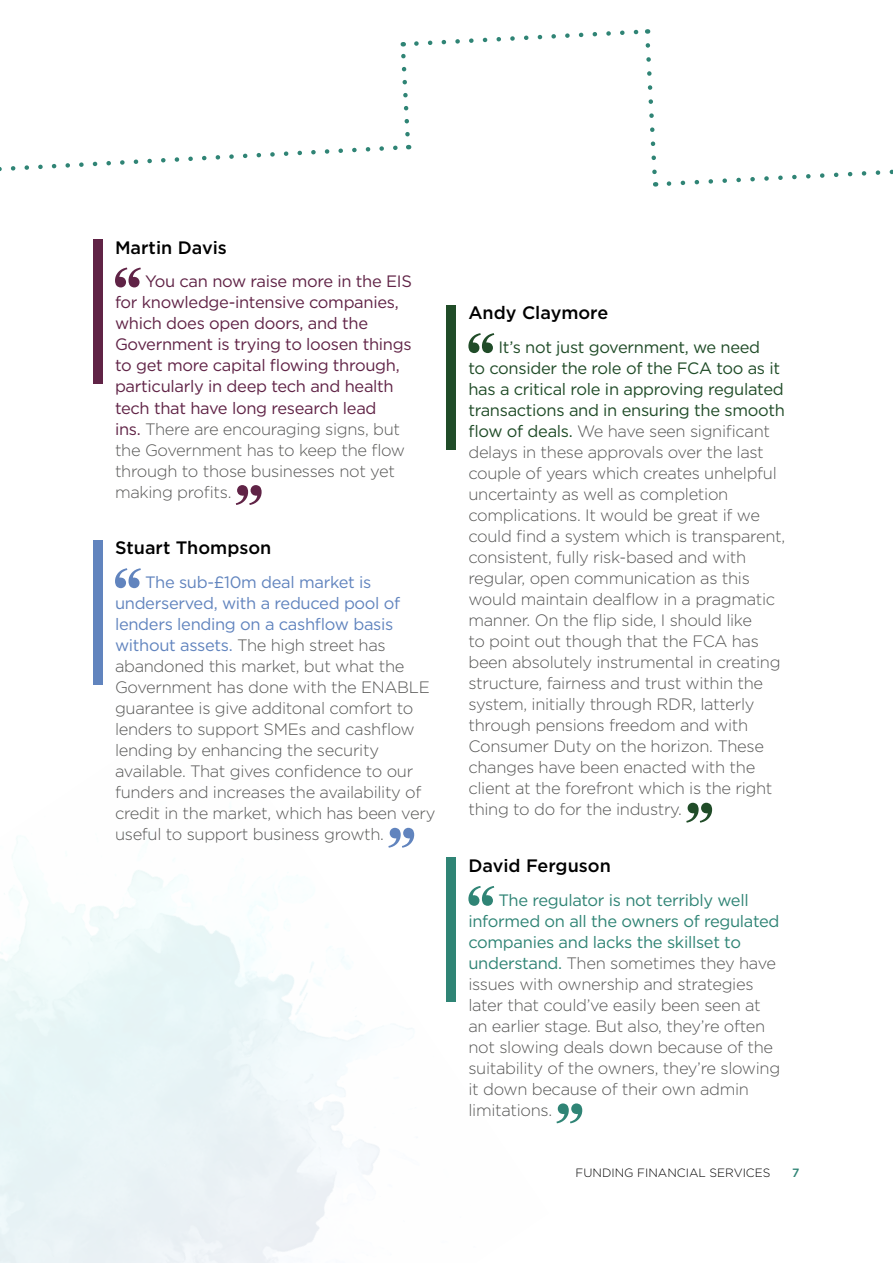
<style>
.page{position:relative;width:893px;height:1263px;background:#fff}
.page>*{position:absolute;margin:0;border:0;box-sizing:border-box;transform-origin:0 0}
.t1{font:500 18px "Gotham";color:#000}
.t2{font:300 16.5px/21px "Gotham";letter-spacing:-.02em;color:#575756}
.t3{font:16.5px/21px "Gotham";letter-spacing:-.02em;color:#602346}
.t4{font:300 12px "Gotham";color:#000}
.t5{font:500 12px "Gotham";color:#2f8475}
.s1{font-weight:300;color:#575756}
.s2{font-weight:400;color:#6184be}
.s3{font-weight:400;color:#204c28}
.s4{font-weight:400;color:#2f8475}
</style>
<div class="page">
<svg style="left:0;top:29px;width:893px;height:158px"></svg>
<svg style="left:572px;top:1103px;width:10px;height:20px"></svg>
<img style="left:0;top:827px;width:495px;height:436px">
<svg style="left:115px;top:268px;width:26px;height:19px"></svg>
<svg style="left:236px;top:485px;width:26px;height:20px"></svg>
<div style="left:93px;top:239px;width:10px;height:145px;background:#602346"></div>
<svg style="left:115px;top:568px;width:26px;height:20px"></svg>
<svg style="left:388px;top:828px;width:26px;height:20px"></svg>
<div style="left:93px;top:540px;width:10px;height:145px;background:#6184be"></div>
<svg style="left:468px;top:333px;width:26px;height:20px"></svg>
<svg style="left:686px;top:803px;width:26px;height:20px"></svg>
<div style="left:446px;top:305px;width:10px;height:145px;background:#204c28"></div>
<p class="t1" style="left:115px;top:236px;width:113px">Martin Davis</p>
<p class="t3" style="left:115px;top:271px;width:298px;text-indent:30px">You can now raise more in the EIS for knowledge-intensive companies, which does open doors, and the Government is trying to loosen things to get more capital flowing through, particularly in deep tech and health tech that have long research lead<br>ins. <span class="s1">There are encouraging signs, but the Government has to keep the flow through to those businesses not yet making profits.</span></p>
<p class="t1" style="left:115px;top:536px;width:158px">Stuart Thompson</p>
<p class="t2" style="left:115px;top:571px;width:322px;text-indent:30px"><span class="s2">The sub-£10m deal market is underserved, with a reduced pool of lenders lending on a cashflow basis without assets.</span> The high street has abandoned this market, but what the Government has done with the ENABLE guarantee is give additonal comfort to lenders to support SMEs and cashflow lending by enhancing the security available. That gives confidence to our funders and increases the availability of credit in the market, which has been very useful to support business growth.</p>
<p class="t1" style="left:468px;top:301px;width:141px">Andy Claymore</p>
<p class="t2" style="left:468px;top:336px;width:318px;text-indent:30px"><span class="s3">It’s not just government, we need<br>to consider the role of the FCA too as it has a critical role in approving regulated transactions and in ensuring the smooth flow of deals.</span> We have seen significant delays in these approvals over the last couple of years which creates unhelpful uncertainty as well as completion complications. It would be great if we could find a system which is transparent, consistent, fully risk-based and with regular, open communication as this would maintain dealflow in a pragmatic manner. On the flip side, I should like<br>to point out though that the FCA has been absolutely instrumental in creating structure, fairness and trust within the system, initially through RDR, latterly through pensions freedom and with Consumer Duty on the horizon. These changes have been enacted with the client at the forefront which is the right thing to do for the industry.</p>
<p class="t1" style="left:468px;top:854px;width:144px">David Ferguson</p>
<p class="t2" style="left:468px;top:889px;width:313px;text-indent:30px"><span class="s4">The regulator is not terribly well informed on all the owners of regulated companies and lacks the skillset to understand.</span> Then sometimes they have issues with ownership and strategies later that could’ve easily been seen at an earlier stage. But also, they’re often not slowing deals down because of the suitability of the owners, they’re slowing it down because of their own admin limitations.</p>
<p class="t4" style="left:576px;top:1165px;width:196px">FUNDING FINANCIAL SERVICES</p>
<p class="t5" style="left:792px;top:1165px;width:9px">7</p>
</div>
